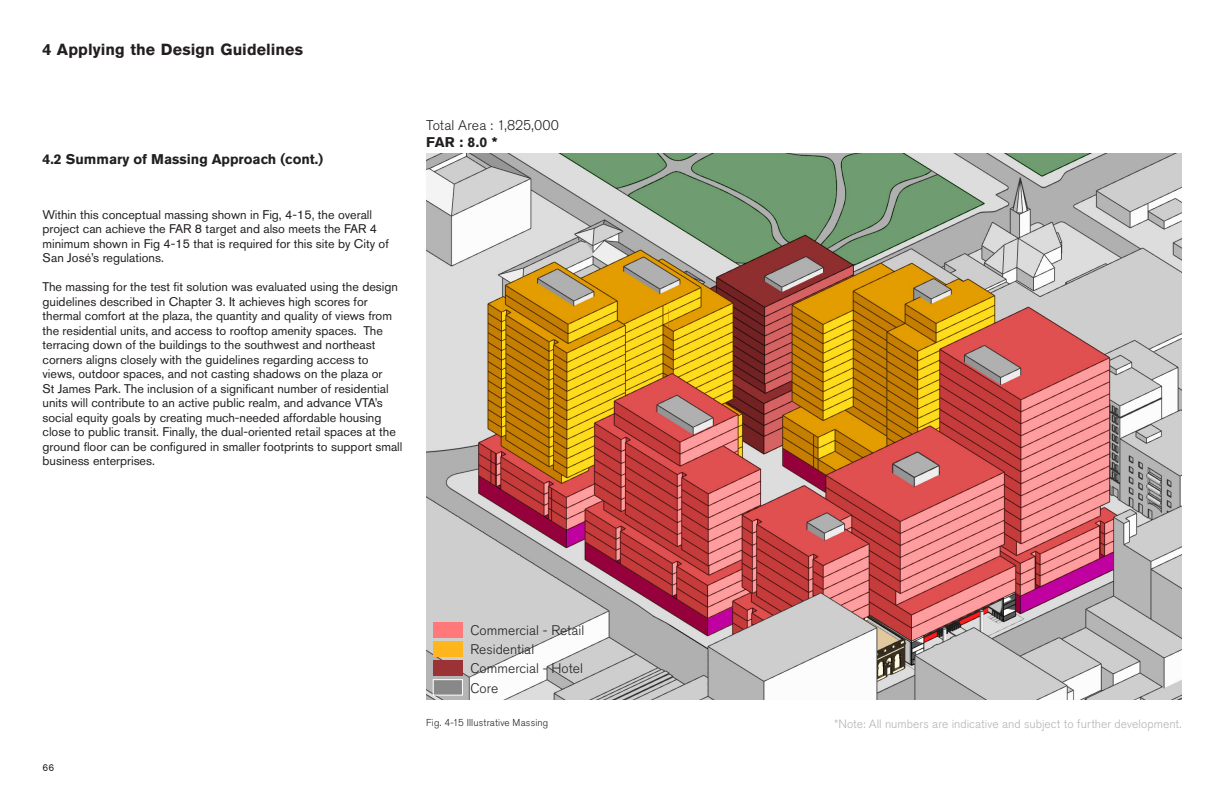
<style>
.page{position:relative;width:1224px;height:792px;background:#fff}
.page>*{position:absolute;margin:0;border:0;box-sizing:border-box;transform-origin:0 0}
.t1{font:700 16px "Akzidenz Grotesk Std";letter-spacing:.005em;color:#231f20}
.t2{font:700 14px "Akzidenz Grotesk Std";color:#231f20}
.t3{font:300 14px "Akzidenz Grotesk Std";letter-spacing:.01em;color:#231f20}
.t4{font:300 13.8px/19.1px "Akzidenz Grotesk Std";letter-spacing:.005em;color:#231f20}
.t5{font:12.5px/14.5px "Akzidenz Grotesk Std";color:#231f20}
.t6{font:300 12px "Akzidenz Grotesk Std";letter-spacing:.005em;color:#b3b3b3}
.t7{font:300 10px "Akzidenz Grotesk Std";letter-spacing:.015em;color:#231f20}
.t8{font:10px "Akzidenz Grotesk Std";color:#231f20}
</style>
<div class="page">
<img style="left:426px;top:153px;width:755px;height:547px">
<div style="left:433px;top:622px;width:29px;height:15px;background:#ff797a"></div>
<div style="left:433px;top:641px;width:29px;height:16px;background:#ffb61c"></div>
<div style="left:433px;top:660px;width:29px;height:16px;background:#9b3236"></div>
<div style="left:433px;top:679px;width:30px;height:17px;background:#888;border:1px solid #fff"></div>
<p class="t1" style="left:43px;top:40px;width:262px">4 Applying the Design Guidelines</p>
<p class="t2" style="left:43px;top:151px;width:282px">4.2 Summary of Massing Approach (cont.)</p>
<p class="t5" style="left:43px;top:207px;width:348px">Within this conceptual massing shown in Fig, 4-15, the overall project can achieve the FAR 8 target and also meets the FAR 4 minimum shown in Fig 4-15 that is required for this site by City of San José’s regulations.</p>
<p class="t5" style="left:43px;top:280px;width:361px">The massing for the test fit solution was evaluated using the design guidelines described in Chapter 3. It achieves high scores for thermal comfort at the plaza, the quantity and quality of views from the residential units, and access to rooftop amenity spaces. The terracing down of the buildings to the southwest and northeast corners aligns closely with the guidelines regarding access to views, outdoor spaces, and not casting shadows on the plaza or<br>St James Park. The inclusion of a significant number of residential units will contribute to an active public realm, and advance VTA’s social equity goals by creating much-needed affordable housing close to public transit. Finally, the dual-oriented retail spaces at the ground floor can be configured in smaller footprints to support small business enterprises.</p>
<p class="t3" style="left:426px;top:117px;width:134px">Total Area : 1,825,000</p>
<p class="t2" style="left:426px;top:134px;width:73px">FAR : 8.0 *</p>
<p class="t8" style="left:43px;top:761px;width:13px">66</p>
<p class="t4" style="left:470px;top:621px;width:115px">Commercial - Retail</p>
<p class="t4" style="left:470px;top:640px;width:114px">Residential<br>Commercial - Hotel</p>
<p class="t4" style="left:470px;top:679px;width:29px">Core</p>
<p class="t7" style="left:426px;top:717px;width:124px">Fig. 4-15 Illustrative Massing</p>
<p class="t6" style="left:834px;top:717px;width:349px">*Note: All numbers are indicative and subject to further development.</p>
</div>
